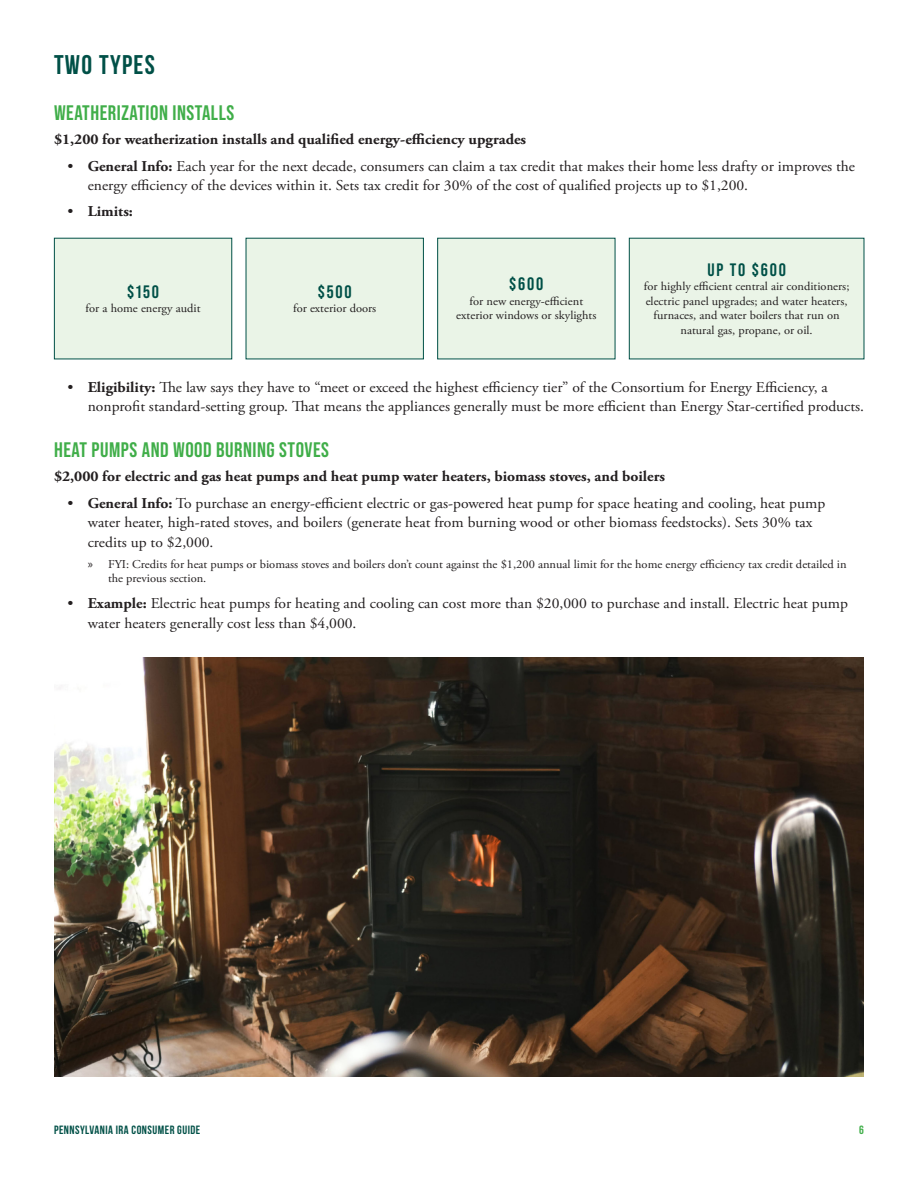
<style>
.page{position:relative;width:918px;height:1188px;background:#fff}
.page>*{position:absolute;margin:0;border:0;box-sizing:border-box;transform-origin:0 0}
.t1{font:700 27px "Bebas Neue";letter-spacing:.05em;color:#005047}
.t2{font:700 21px "Bebas Neue Pro";letter-spacing:.025em;color:#40ae49}
.Numer_Callout{font:700 18px "Bebas Neue Pro";letter-spacing:.1em;color:#005047}
.t3{font:15px/19.5px "Adobe Garamond Pro";color:#231f20;scale:1.04 1}
.Body{font:700 15px "Adobe Garamond Pro";color:#231f20;scale:1.04 1}
.Body-2{font:12px/14.4px "Adobe Garamond Pro";color:#231f20;text-align:center;scale:1.04 1}
.Bullet_2{font:12px/14.4px "Adobe Garamond Pro";color:#231f20;text-align:center;scale:1.04 1}
.t4{font:700 12px "Bebas Neue";letter-spacing:.04em;color:#005047}
.t5{font:700 12px "Bebas Neue";color:#40ae49}
.s1{font-weight:700}
.s2{font-weight:400}
.s3{font-family:"Myriad Pro"}
</style>
<div class="page">
<div style="left:54px;top:238px;width:178px;height:121px;background:#eaf4e7"></div>
<div style="left:246px;top:238px;width:177px;height:121px;background:#eaf4e7"></div>
<div style="left:438px;top:238px;width:177px;height:121px;background:#eaf4e7"></div>
<div style="left:629px;top:238px;width:235px;height:121px;background:#eaf4e7"></div>
<img style="left:54px;top:658px;width:810px;height:419px">
<h2 class="t1" style="left:54px;top:50px;width:103px">TWO TYPES</h2>
<h3 class="t2" style="left:54px;top:100px;width:182px">WEATHERIZATION INSTALLS</h3>
<p class="Body" style="left:54px;top:131px;width:456px">$1,200 for weatherization installs and qualified energy-efficiency upgrades</p>
<p class="t3" style="left:88px;top:157px;width:739px;text-indent:-20px">• <span class="s1">General Info:</span> Each year for the next decade, consumers can claim a tax credit that makes their home less drafty or improves the energy efficiency of the devices within it. Sets tax credit for 30% of the cost of qualified projects up to $1,200.</p>
<p class="Body" style="left:68px;top:203px;width:64px"><span class="s2">•</span> Limits:</p>
<p class="Numer_Callout" style="left:127px;top:281px;width:33px">$150</p>
<p class="Bullet_2" style="left:86px;top:301px;width:112px">for a home energy audit</p>
<p class="Numer_Callout" style="left:318px;top:281px;width:35px">$500</p>
<p class="Bullet_2" style="left:293px;top:301px;width:82px">for exterior doors</p>
<p class="Numer_Callout" style="left:509px;top:274px;width:36px">$600</p>
<p class="Bullet_2" style="left:456px;top:294px;width:136px">for new energy-efficient exterior windows or skylights</p>
<p class="Numer_Callout" style="left:707px;top:260px;width:80px">UP TO $600</p>
<p class="Body-2" style="left:644px;top:280px;width:199px">for highly efficient central air conditioners; electric panel upgrades; and water heaters, furnaces, and water boilers that run on natural gas, propane, or oil.</p>
<p class="t3" style="left:88px;top:378px;width:748px;text-indent:-20px">• <span class="s1">Eligibility:</span> The law says they have to “meet or exceed the highest efficiency tier” of the Consortium for Energy Efficiency, a nonprofit standard-setting group. That means the appliances generally must be more efficient than Energy Star-certified products.</p>
<h3 class="t2" style="left:54px;top:437px;width:276px">HEAT PUMPS AND WOOD BURNING STOVES</h3>
<p class="Body" style="left:54px;top:468px;width:589px">$2,000 for electric and gas heat pumps and heat pump water heaters, biomass stoves, and boilers</p>
<p class="t3" style="left:88px;top:494px;width:711px;text-indent:-20px">• <span class="s1">General Info:</span> To purchase an energy-efficient electric or gas-powered heat pump for space heating and cooling, heat pump water heater, high-rated stoves, and boilers (generate heat from burning wood or other biomass feedstocks). Sets 30% tax credits up to $2,000.</p>
<p class="Body-2" style="left:108px;top:557px;width:712px;text-align:left;text-indent:-20px"><span class="s3">»</span> FYI: Credits for heat pumps or biomass stoves and boilers don’t count against the $1,200 annual limit for the home energy efficiency tax credit detailed in the previous section.</p>
<p class="t3" style="left:88px;top:594px;width:733px;text-indent:-20px">• <span class="s1">Example:</span> Electric heat pumps for heating and cooling can cost more than $20,000 to purchase and install. Electric heat pump water heaters generally cost less than $4,000.</p>
<p class="t4" style="left:54px;top:1123px;width:148px">PENNSYLVANIA IRA CONSUMER GUIDE</p>
<p class="t5" style="left:859px;top:1123px;width:6px">6</p>
</div>
